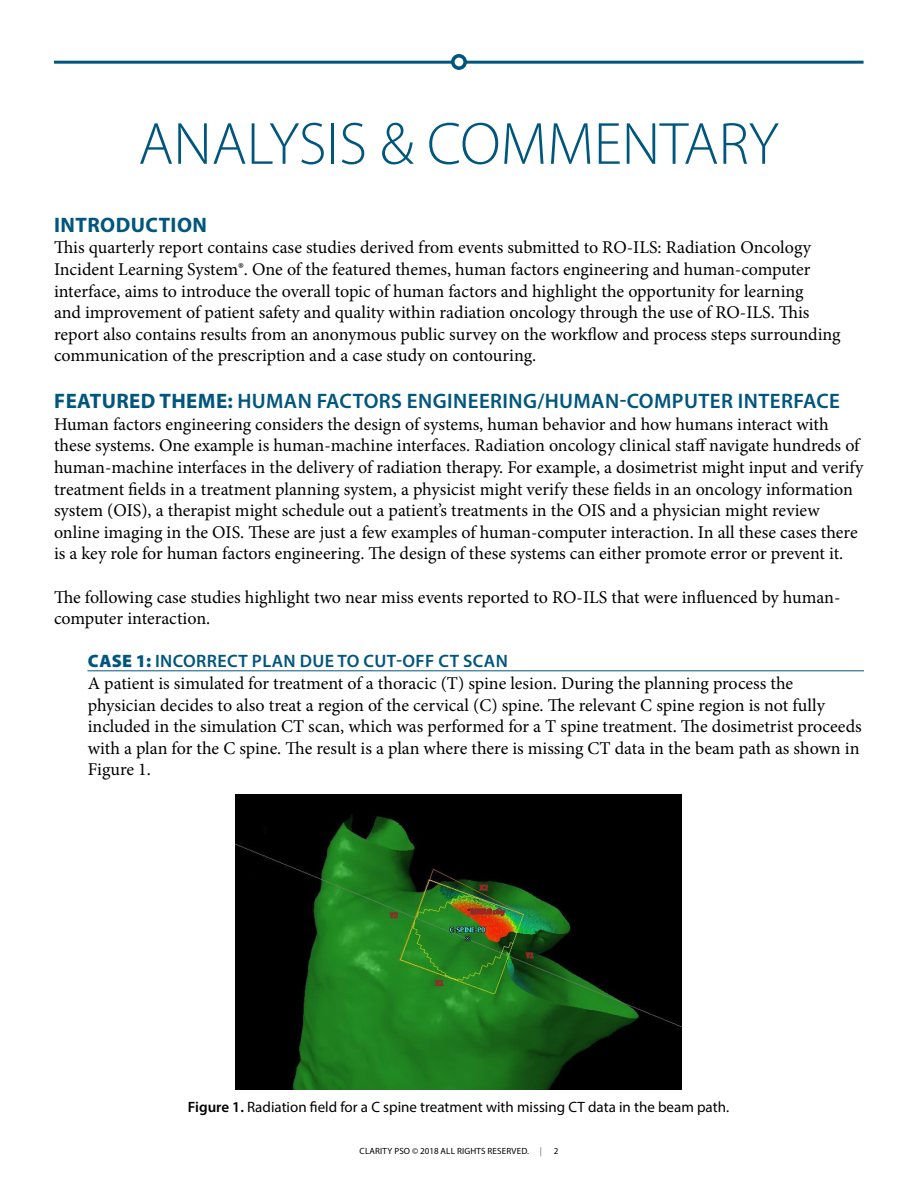
<style>
.page{position:relative;width:918px;height:1188px;background:#fff}
.page>*{position:absolute;margin:0;border:0;box-sizing:border-box;transform-origin:0 0}
.t1{font:300 60px "Myriad Pro";color:#00567d}
.t2{font:600 21px "Myriad Pro";letter-spacing:.02em;color:#00567d}
.t3{font:700 21px "Myriad Pro";letter-spacing:.02em;color:#00567d}
.t4{font:18px/21.6px "Minion Pro";color:#000}
.t5{font:600 18px "Myriad Pro";letter-spacing:.02em;color:#00567d}
.t6{font:15px "Myriad Pro";color:#000}
.t7{font:9px "Myriad Pro";letter-spacing:.02em;color:#000}
.s1{font-weight:700}
.s2{font-weight:900}
.s3{font-weight:600}
.s4{color:#636466}
</style>
<div class="page">
<hr style="left:54px;top:61px;width:810px;height:3px;background:#00567d">
<div style="left:453px;top:56px;width:12px;height:12px;background:#fff;border-radius:50%"></div>
<div style="left:451px;top:54px;width:16px;height:16px;border:4px solid #00567d;border-radius:50%"></div>
<img style="left:235px;top:795px;width:447px;height:295px">
<hr style="left:87px;top:670px;width:777px;height:1px;background:#00567d">
<h1 class="t1" style="left:138px;top:108px;width:642px">ANALYSIS &amp; COMMENTARY</h1>
<p class="t3" style="left:54px;top:211px;width:154px">INTRODUCTION</p>
<p class="t4" style="left:54px;top:237px;width:788px">This quarterly report contains case studies derived from events submitted to RO-ILS: Radiation Oncology Incident Learning System®. One of the featured themes, human factors engineering and human-computer interface, aims to introduce the overall topic of human factors and highlight the opportunity for learning<br>and improvement of patient safety and quality within radiation oncology through the use of RO-ILS. This report also contains results from an anonymous public survey on the workflow and process steps surrounding communication of the prescription and a case study on contouring.</p>
<p class="t2" style="left:54px;top:388px;width:787px"><span class="s1">FEATURED THEME:</span> HUMAN FACTORS ENGINEERING/HUMAN-COMPUTER INTERFACE</p>
<p class="t4" style="left:54px;top:413px;width:811px">Human factors engineering considers the design of systems, human behavior and how humans interact with these systems. One example is human-machine interfaces. Radiation oncology clinical staff navigate hundreds of human-machine interfaces in the delivery of radiation therapy. For example, a dosimetrist might input and verify treatment fields in a treatment planning system, a physicist might verify these fields in an oncology information system (OIS), a therapist might schedule out a patient’s treatments in the OIS and a physician might review online imaging in the OIS. These are just a few examples of human-computer interaction. In all these cases there is a key role for human factors engineering. The design of these systems can either promote error or prevent it.</p>
<p class="t4" style="left:54px;top:586px;width:788px">The following case studies highlight two near miss events reported to RO-ILS that were influenced by human&shy;computer interaction.</p>
<p class="t5" style="left:88px;top:650px;width:422px"><span class="s2">CASE 1:</span> INCORRECT PLAN DUE TO CUT-OFF CT SCAN</p>
<p class="t4" style="left:88px;top:672px;width:775px">A patient is simulated for treatment of a thoracic (T) spine lesion. During the planning process the physician decides to also treat a region of the cervical (C) spine. The relevant C spine region is not fully included in the simulation CT scan, which was performed for a T spine treatment. The dosimetrist proceeds with a plan for the C spine. The result is a plan where there is missing CT data in the beam path as shown in Figure 1.</p>
<p class="t6" style="left:188px;top:1098px;width:543px"><span class="s3">Figure 1.</span> Radiation field for a C spine treatment with missing CT data in the beam path.</p>
<p class="t7" style="left:360px;top:1146px;width:184px">CLARITY PSO © 2018 ALL RIGHTS RESERVED. <span class="s4">|</span></p>
<p class="t7" style="left:554px;top:1146px;width:6px">2</p>
</div>
